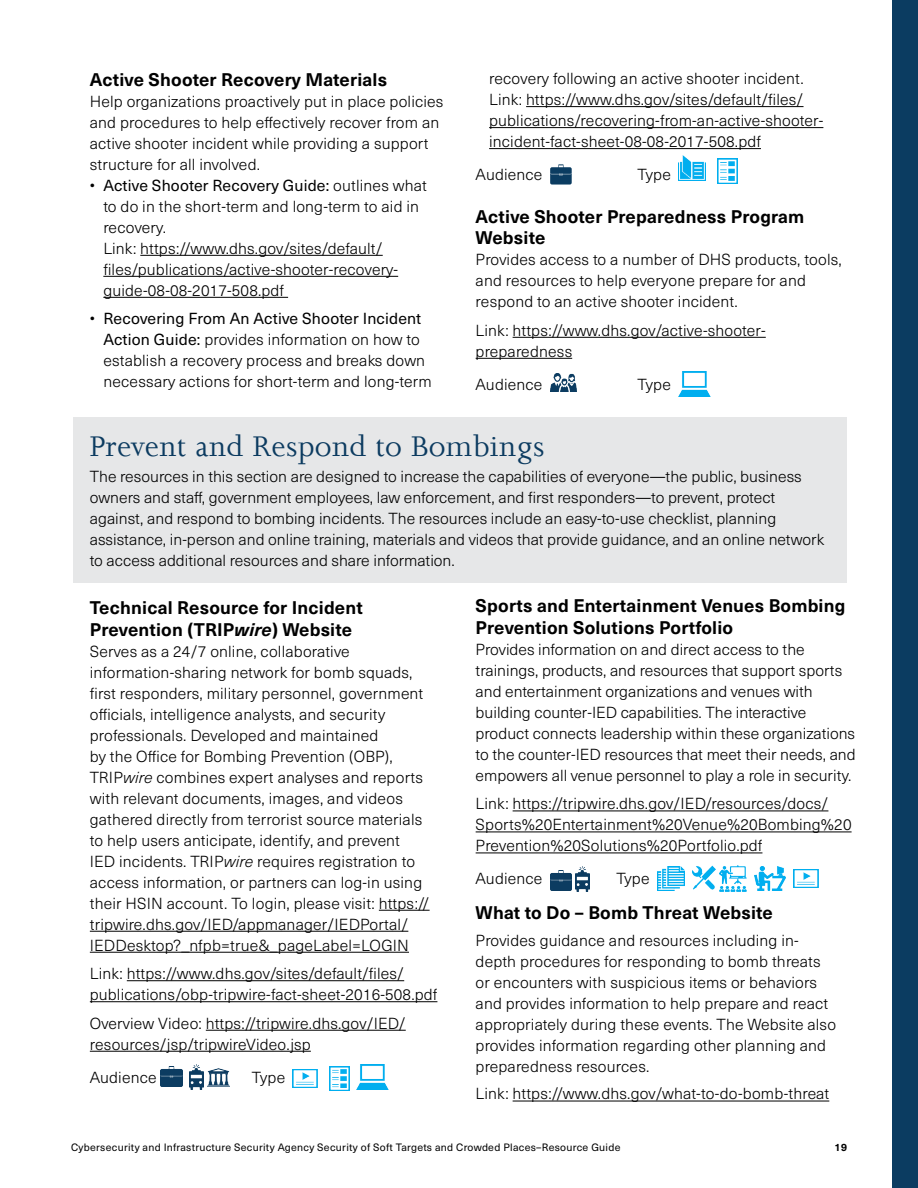
<style>
.page{position:relative;width:918px;height:1188px;background:#fff}
.page>*{position:absolute;margin:0;border:0;box-sizing:border-box;transform-origin:0 0}
.t1{font:33px "Joanna";letter-spacing:.01em;color:#0c3b60}
.t2{font:700 18px/21.6px "Neue Haas Unica W1 G";letter-spacing:.01em;color:#000}
.H3-A{font:300 15.75px/21px "Neue Haas Unica W1 G";letter-spacing:.01em;color:#000}
.t3{font:10.5px "Neue Haas Unica W1 G";letter-spacing:.025em;color:#000}
.t4{font:700 10.5px "Neue Haas Unica W1 G";color:#000}
.s1{font-weight:400}
.s2{font-style:italic}
</style>
<div class="page">
<div style="left:892px;top:0;width:26px;height:1188px;background:#0b3c61"></div>
<div style="left:73px;top:417px;width:774px;height:165px;background:#e6e7e8"></div>
<hr style="left:140px;top:255px;width:243px;height:1px;background:#000">
<hr style="left:103px;top:276px;width:295px;height:1px;background:#000">
<hr style="left:103px;top:297px;width:185px;height:1px;background:#000">
<hr style="left:526px;top:106px;width:278px;height:1px;background:#000">
<hr style="left:489px;top:127px;width:334px;height:1px;background:#000">
<hr style="left:489px;top:148px;width:272px;height:1px;background:#000">
<hr style="left:513px;top:337px;width:253px;height:1px;background:#000">
<hr style="left:476px;top:358px;width:96px;height:1px;background:#000">
<svg style="left:550px;top:164px;width:22px;height:21px"></svg>
<img style="left:679px;top:156px;width:27px;height:24px">
<img style="left:717px;top:159px;width:20px;height:24px">
<img style="left:550px;top:374px;width:26px;height:18px">
<img style="left:679px;top:371px;width:31px;height:25px">
<hr style="left:379px;top:910px;width:51px;height:1px;background:#000">
<hr style="left:90px;top:931px;width:318px;height:1px;background:#000">
<hr style="left:90px;top:952px;width:319px;height:1px;background:#000">
<hr style="left:127px;top:980px;width:277px;height:1px;background:#000">
<hr style="left:90px;top:1001px;width:347px;height:1px;background:#000">
<hr style="left:206px;top:1030px;width:200px;height:1px;background:#000">
<hr style="left:90px;top:1051px;width:221px;height:1px;background:#000">
<img style="left:161px;top:1066px;width:21px;height:20px">
<img style="left:190px;top:1064px;width:14px;height:25px">
<img style="left:208px;top:1068px;width:21px;height:19px">
<img style="left:293px;top:1070px;width:25px;height:18px">
<img style="left:329px;top:1066px;width:20px;height:25px">
<img style="left:357px;top:1064px;width:31px;height:25px">
<hr style="left:513px;top:811px;width:315px;height:1px;background:#000">
<hr style="left:476px;top:832px;width:376px;height:1px;background:#000">
<hr style="left:476px;top:853px;width:286px;height:1px;background:#000">
<hr style="left:513px;top:1101px;width:316px;height:1px;background:#000">
<img style="left:550px;top:870px;width:22px;height:20px">
<img style="left:576px;top:867px;width:14px;height:25px">
<img style="left:657px;top:866px;width:27px;height:24px">
<img style="left:692px;top:865px;width:24px;height:25px">
<img style="left:719px;top:865px;width:27px;height:27px">
<img style="left:754px;top:867px;width:32px;height:23px">
<img style="left:793px;top:869px;width:25px;height:18px">
<h3 class="t2" style="left:90px;top:67px;width:299px">Active Shooter Recovery Materials</h3>
<p class="H3-A" style="left:90px;top:90px;width:355px">Help organizations proactively put in place policies and procedures to help effectively recover from an active shooter incident while providing a support structure for all involved.</p>
<p class="H3-A" style="left:103px;top:174px;width:325px;text-indent:-14px"><span class="s1">• Active Shooter Recovery Guide:</span> outlines what to do in the short-term and long-term to aid in recovery.</p>
<p class="H3-A" style="left:103px;top:237px;width:296px">Link: https://www.dhs.gov/sites/default/ files/publications/active-shooter-recovery&shy;guide-08-08-2017-508.pdf</p>
<p class="H3-A" style="left:103px;top:307px;width:330px;text-indent:-14px"><span class="s1">• Recovering From An Active Shooter Incident Action Guide:</span> provides information on how to establish a recovery process and breaks down necessary actions for short-term and long-term</p>
<p class="H3-A" style="left:489px;top:67px;width:316px">recovery following an active shooter incident.</p>
<p class="H3-A" style="left:489px;top:88px;width:336px">Link: https://www.dhs.gov/sites/default/files/ publications/recovering-from-an-active-shooter&shy;incident-fact-sheet-08-08-2017-508.pdf</p>
<p class="H3-A" style="left:476px;top:163px;width:68px">Audience</p>
<p class="H3-A" style="left:638px;top:163px;width:35px">Type</p>
<h3 class="t2" style="left:476px;top:204px;width:330px">Active Shooter Preparedness Program<br>Website</h3>
<p class="H3-A" style="left:476px;top:248px;width:368px">Provides access to a number of DHS products, tools, and resources to help everyone prepare for and respond to an active shooter incident.</p>
<p class="H3-A" style="left:476px;top:319px;width:292px">Link: https://www.dhs.gov/active-shooter&shy;preparedness</p>
<p class="H3-A" style="left:476px;top:373px;width:68px">Audience</p>
<p class="H3-A" style="left:638px;top:373px;width:35px">Type</p>
<h2 class="t1" style="left:90px;top:426px;width:456px">Prevent and Respond to Bombings</h2>
<p class="H3-A" style="left:90px;top:465px;width:713px">The resources in this section are designed to increase the capabilities of everyone—the public, business</p>
<p class="H3-A" style="left:90px;top:486px;width:687px">owners and staff, government employees, law enforcement, and first responders—to prevent, protect</p>
<p class="H3-A" style="left:90px;top:507px;width:688px">against, and respond to bombing incidents. The resources include an easy-to-use checklist, planning</p>
<p class="H3-A" style="left:90px;top:528px;width:736px">assistance, in-person and online training, materials and videos that provide guidance, and an online network</p>
<p class="H3-A" style="left:90px;top:549px;width:366px">to access additional resources and share information.</p>
<h3 class="t2" style="left:90px;top:596px;width:274px">Technical Resource for Incident<br>Prevention (TRIP<span class="s2">wire</span>) Website</h3>
<p class="H3-A" style="left:90px;top:640px;width:341px">Serves as a 24/7 online, collaborative information-sharing network for bomb squads, first responders, military personnel, government officials, intelligence analysts, and security professionals. Developed and maintained<br>by the Office for Bombing Prevention (OBP), TRIP<span class="s2">wire</span> combines expert analyses and reports with relevant documents, images, and videos gathered directly from terrorist source materials to help users anticipate, identify, and prevent<br>IED incidents. TRIP<span class="s2">wire</span> requires registration to access information, or partners can log-in using their HSIN account. To login, please visit: https:// tripwire.dhs.gov/IED/appmanager/IEDPortal/ IEDDesktop?_nfpb=true&amp;_pageLabel=LOGIN</p>
<p class="H3-A" style="left:90px;top:962px;width:349px">Link: https://www.dhs.gov/sites/default/files/ publications/obp-tripwire-fact-sheet-2016-508.pdf</p>
<p class="H3-A" style="left:90px;top:1012px;width:317px">Overview Video: https://tripwire.dhs.gov/IED/ resources/jsp/tripwireVideo.jsp</p>
<p class="H3-A" style="left:90px;top:1066px;width:68px">Audience</p>
<p class="H3-A" style="left:252px;top:1066px;width:35px">Type</p>
<h3 class="t2" style="left:476px;top:594px;width:371px">Sports and Entertainment Venues Bombing<br>Prevention Solutions Portfolio</h3>
<p class="H3-A" style="left:476px;top:638px;width:382px">Provides information on and direct access to the trainings, products, and resources that support sports and entertainment organizations and venues with building counter-IED capabilities. The interactive product connects leadership within these organizations to the counter-IED resources that meet their needs, and empowers all venue personnel to play a role in security.</p>
<p class="H3-A" style="left:476px;top:792px;width:377px">Link: https://tripwire.dhs.gov/IED/resources/docs/<br>Sports%20Entertainment%20Venue%20Bombing%20<br>Prevention%20Solutions%20Portfolio.pdf</p>
<p class="H3-A" style="left:476px;top:867px;width:68px">Audience</p>
<p class="H3-A" style="left:616px;top:867px;width:35px">Type</p>
<h3 class="t2" style="left:476px;top:901px;width:299px">What to Do – Bomb Threat Website</h3>
<p class="H3-A" style="left:476px;top:930px;width:362px">Provides guidance and resources including in&shy;depth procedures for responding to bomb threats or encounters with suspicious items or behaviors and provides information to help prepare and react appropriately during these events. The Website also provides information regarding other planning and preparedness resources.</p>
<p class="H3-A" style="left:476px;top:1083px;width:355px">Link: https://www.dhs.gov/what-to-do-bomb-threat</p>
<p class="t3" style="left:71px;top:1140px;width:551px">Cybersecurity and Infrastructure Security Agency Security of Soft Targets and Crowded Places–Resource Guide</p>
<p class="t4" style="left:834px;top:1139px;width:14px">19</p>
</div>
